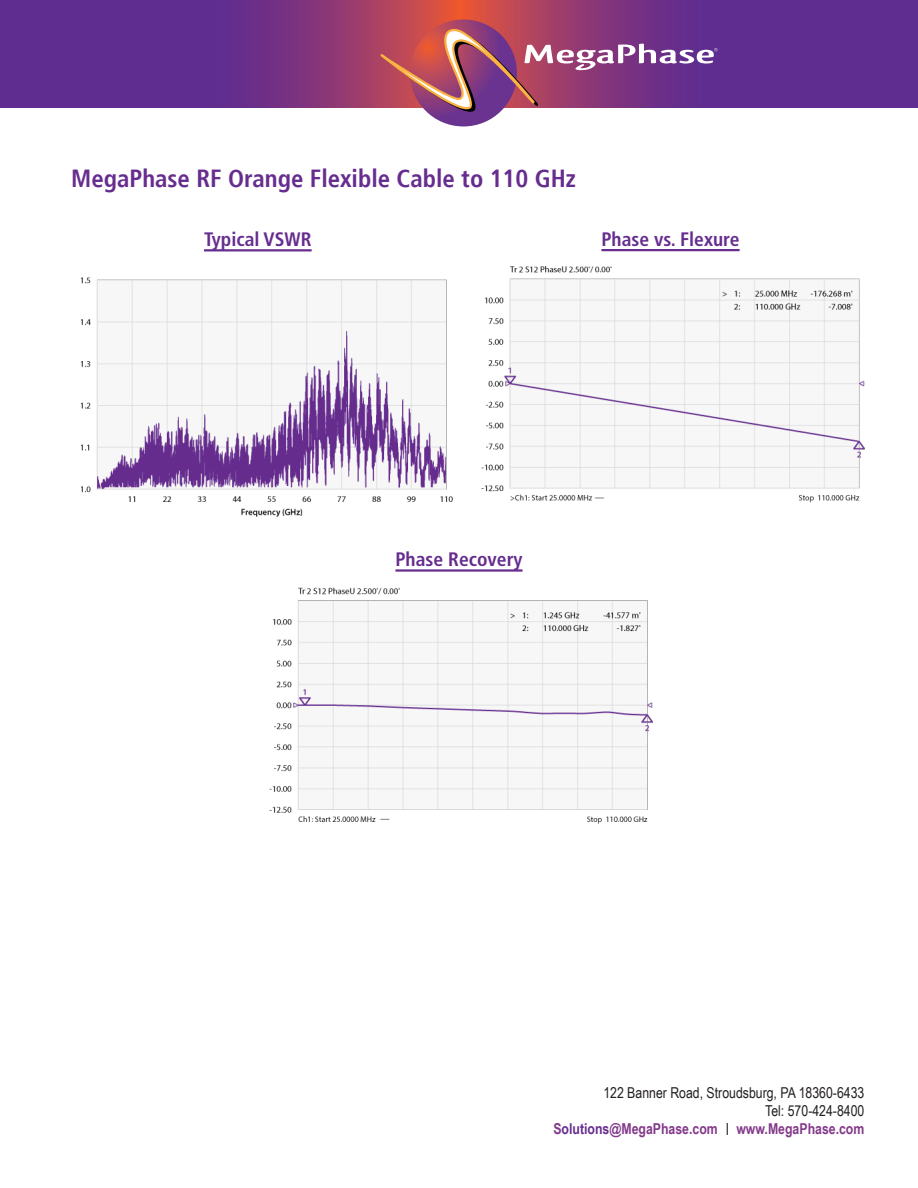
<style>
.page{position:relative;width:918px;height:1188px;background:#fff}
.page>*{position:absolute;margin:0;border:0;box-sizing:border-box;transform-origin:0 0}
.t1{font:700 condensed 24.75px "Frutiger";color:#662d8f}
.t2{font:700 condensed 19.5px "Frutiger LT Std";color:#662d8f}
.t3{font:15px "Arial Narrow";color:#231f20}
.t4{font:700 15px "Arial Narrow";color:#833a8a}
.s1{color:#662d8f}
.s2{font-family:"Frutiger";font-weight:400;font-stretch:condensed;font-size:12px;color:#231f20}
</style>
<div class="page">
<div style="left:0;top:0;width:918px;height:107px;background:#5f2d90"></div>
<img style="left:251px;top:0;width:417px;height:107px">
<svg style="left:410px;top:20px;width:107px;height:106px"></svg>
<svg style="left:380px;top:26px;width:338px;height:95px"></svg>
<hr style="left:395px;top:569px;width:128px;height:3px;background:#662d8f">
<img style="left:269px;top:587px;width:384px;height:237px">
<hr style="left:204px;top:249px;width:108px;height:2px;background:#662d8f">
<hr style="left:601px;top:249px;width:139px;height:2px;background:#662d8f">
<img style="left:80px;top:277px;width:373px;height:240px">
<img style="left:481px;top:250px;width:384px;height:253px">
<p class="t1" style="left:71px;top:164px;width:506px">MegaPhase RF Orange Flexible Cable to 110 GHz</p>
<p class="t2" style="left:204px;top:228px;width:109px">Typical VSWR</p>
<p class="t2" style="left:601px;top:228px;width:140px">Phase vs. Flexure</p>
<p class="t2" style="left:395px;top:548px;width:129px">Phase Recovery</p>
<p class="t3" style="left:603px;top:1081px;width:263px">122 Banner Road, Stroudsburg, PA 18360-6433</p>
<p class="t3" style="left:765px;top:1099px;width:101px">Tel: 570-424-8400</p>
<p class="t4" style="left:553px;top:1117px;width:312px">S<span class="s1">olutions</span>@MegaPhase.com <span class="s2">|</span> www.MegaPhase.com</p>
</div>
